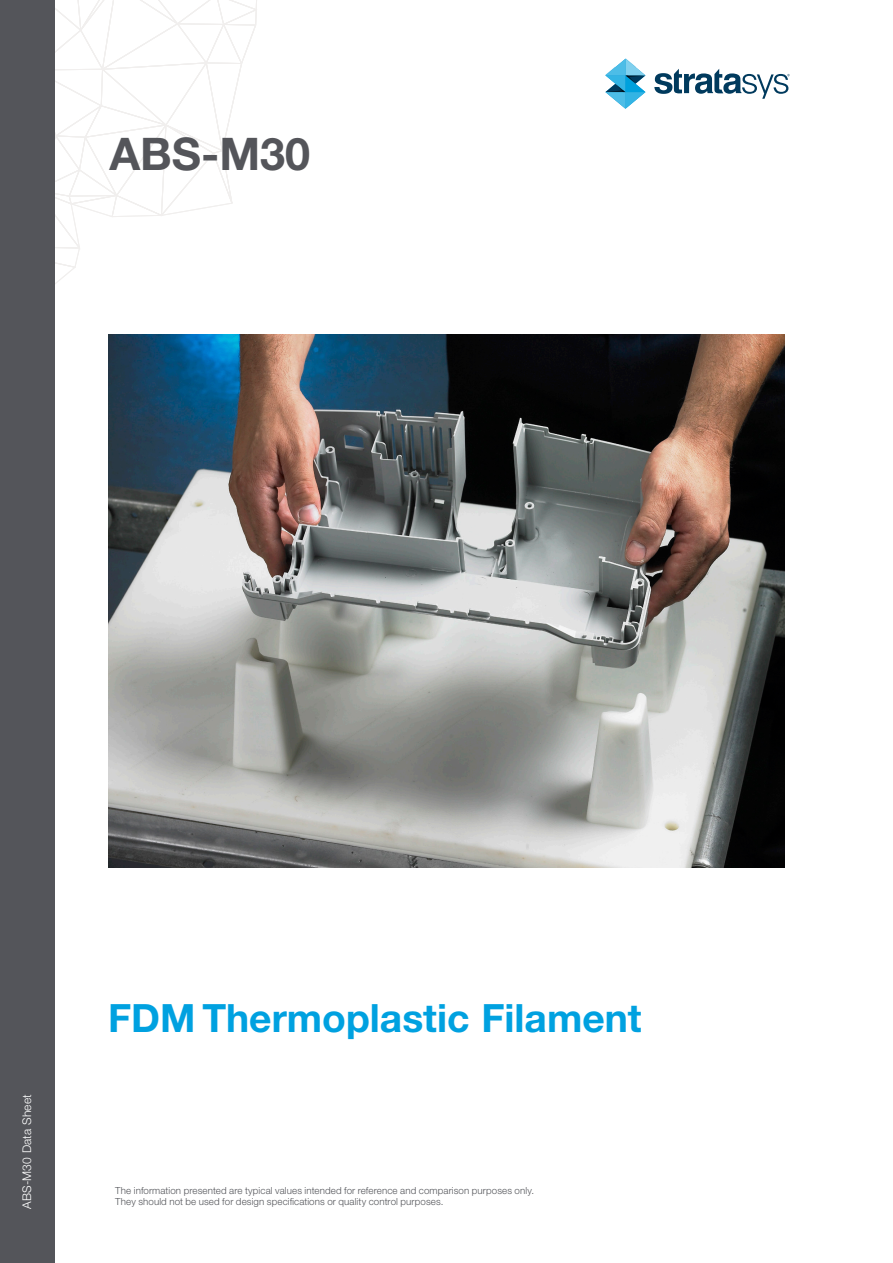
<style>
.page{position:relative;width:893px;height:1263px;background:#fff}
.page>*{position:absolute;margin:0;border:0;box-sizing:border-box;transform-origin:0 0}
.t1{font:700 45px "Helvetica Neue LT Std";color:#54555a}
.t2{font:700 39px "Helvetica Neue LT Std";color:#00a1e0}
.t3{font:300 12px "Helvetica Neue LT Std";letter-spacing:.015em;color:#fff}
.t4{font:300 9.75px/10.5px "Helvetica Neue LT Std";letter-spacing:.01em;color:#54555a}
</style>
<div class="page">
<svg style="left:54px;top:0;width:205px;height:338px"></svg>
<div style="left:0;top:0;width:54px;height:1263px;background:#54555a"></div>
<svg style="left:605px;top:59px;width:40px;height:50px"></svg>
<svg style="left:654px;top:69px;width:136px;height:30px"></svg>
<img style="left:108px;top:335px;width:677px;height:532px">
<h1 class="t1" style="left:109px;top:126px;width:202px">ABS-M30</h1>
<p class="t3" style="left:20px;top:1209px;width:116px;rotate:-90deg">ABS-M30 Data Sheet</p>
<h2 class="t2" style="left:108px;top:993px;width:535px">FDM Thermoplastic Filament</h2>
<p class="t4" style="left:115px;top:1185px;width:420px">The information presented are typical values intended for reference and comparison purposes only.<br>They should not be used for design specifications or quality control purposes.</p>
</div>
